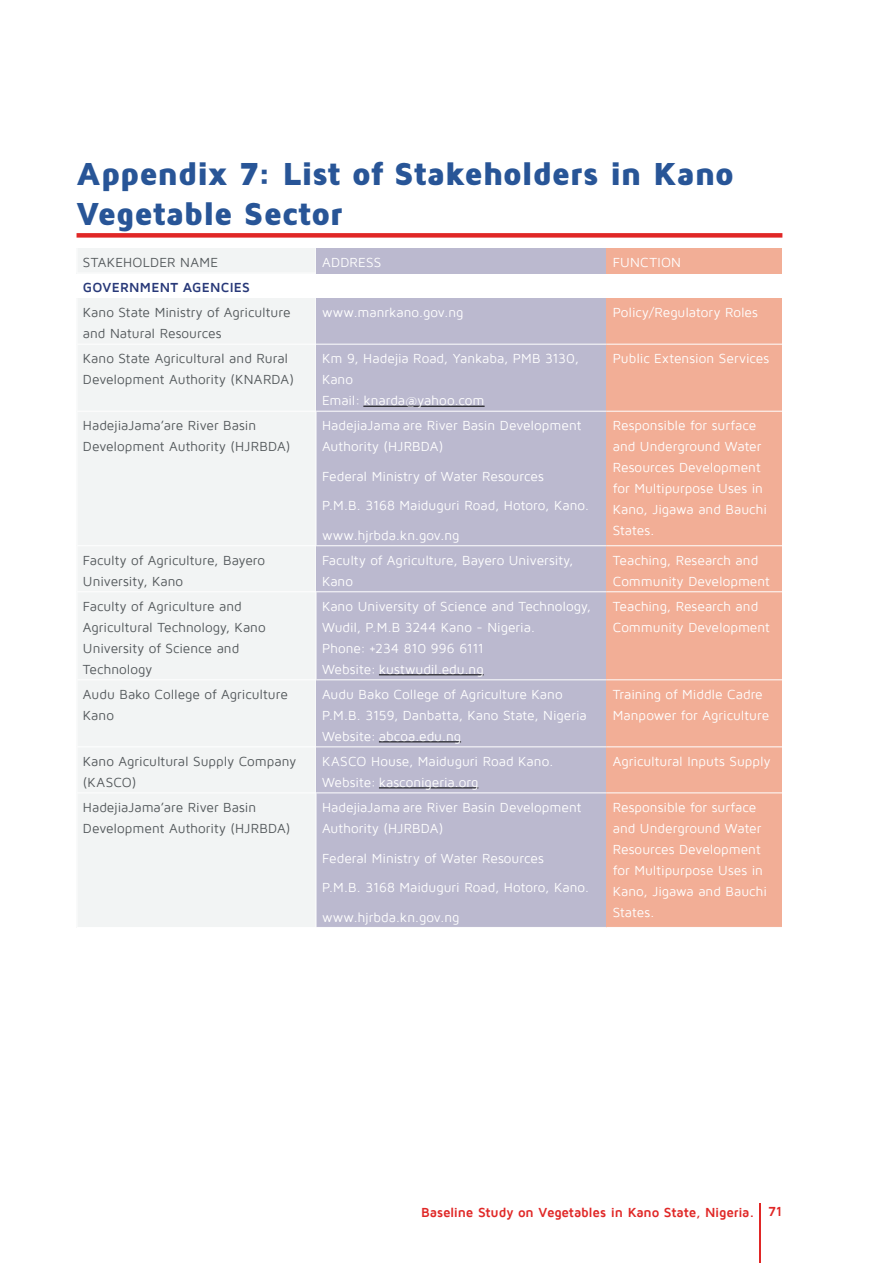
<style>
.page{position:relative;width:893px;height:1263px;background:#fff}
.page>*{position:absolute;margin:0;border:0;box-sizing:border-box;transform-origin:0 0}
.t1{font:900 33px/39.6px "Maven Pro";letter-spacing:-.015em;color:#285597}
.t2{font:13.5px/21px "Maven Pro";color:#fff}
.t3{font:13.5px/21px "Maven Pro";color:#52575a}
.t4{font:700 13.5px "Maven Pro";letter-spacing:-.015em;color:#e02726}
.t5{font:700 13.5px "Maven Pro";letter-spacing:.02em;color:#273878}
.t6{font:13.5px "Maven Pro";letter-spacing:.02em;color:#52575a}
.t7{font:13.5px "Maven Pro";letter-spacing:.02em;color:#fff}
</style>
<div class="page">
<hr style="left:759px;top:1203px;width:2px;height:60px;background:#e02726">
<div style="left:316px;top:411px;width:291px;height:135px;background:#bbb9cf"></div>
<div style="left:316px;top:592px;width:291px;height:88px;background:#bbb9cf"></div>
<div style="left:316px;top:793px;width:291px;height:134px;background:#bbb9cf"></div>
<div style="left:77px;top:233px;width:705px;height:5px;background:#e02726"></div>
<div style="left:77px;top:248px;width:239px;height:25px;background:#f2f4f4"></div>
<div style="left:77px;top:298px;width:239px;height:46px;background:#f2f4f4"></div>
<div style="left:77px;top:344px;width:239px;height:67px;background:#f2f4f4"></div>
<div style="left:77px;top:411px;width:239px;height:135px;background:#f2f4f4"></div>
<div style="left:77px;top:546px;width:239px;height:46px;background:#f2f4f4"></div>
<div style="left:77px;top:592px;width:239px;height:88px;background:#f2f4f4"></div>
<div style="left:77px;top:680px;width:239px;height:67px;background:#f2f4f4"></div>
<div style="left:77px;top:747px;width:239px;height:46px;background:#f2f4f4"></div>
<div style="left:77px;top:793px;width:239px;height:134px;background:#f2f4f4"></div>
<hr style="left:77px;top:298px;width:1px;height:46px;background:#fff">
<hr style="left:77px;top:344px;width:1px;height:67px;background:#fff">
<hr style="left:77px;top:411px;width:1px;height:135px;background:#fff">
<hr style="left:77px;top:546px;width:1px;height:46px;background:#fff">
<hr style="left:77px;top:592px;width:1px;height:88px;background:#fff">
<hr style="left:77px;top:680px;width:1px;height:67px;background:#fff">
<hr style="left:77px;top:747px;width:1px;height:46px;background:#fff">
<hr style="left:77px;top:793px;width:1px;height:134px;background:#fff">
<hr style="left:77px;top:344px;width:239px;height:1px;background:#fff">
<hr style="left:77px;top:411px;width:239px;height:1px;background:#fff">
<hr style="left:77px;top:545px;width:239px;height:1px;background:#fff">
<hr style="left:77px;top:591px;width:239px;height:1px;background:#fff">
<hr style="left:77px;top:679px;width:239px;height:1px;background:#fff">
<hr style="left:77px;top:746px;width:239px;height:1px;background:#fff">
<hr style="left:77px;top:792px;width:239px;height:1px;background:#fff">
<hr style="left:316px;top:412px;width:1px;height:133px;background:#fff">
<hr style="left:316px;top:592px;width:1px;height:87px;background:#fff">
<hr style="left:316px;top:793px;width:1px;height:134px;background:#fff">
<div style="left:316px;top:298px;width:291px;height:46px;background:#bbb9cf"></div>
<div style="left:316px;top:344px;width:291px;height:67px;background:#bbb9cf"></div>
<div style="left:316px;top:546px;width:291px;height:46px;background:#bbb9cf"></div>
<div style="left:316px;top:680px;width:291px;height:67px;background:#bbb9cf"></div>
<div style="left:316px;top:747px;width:291px;height:46px;background:#bbb9cf"></div>
<div style="left:607px;top:298px;width:175px;height:46px;background:#f2ae96"></div>
<div style="left:607px;top:344px;width:175px;height:67px;background:#f2ae96"></div>
<div style="left:607px;top:411px;width:175px;height:135px;background:#f2ae96"></div>
<div style="left:607px;top:546px;width:175px;height:46px;background:#f2ae96"></div>
<div style="left:607px;top:592px;width:175px;height:88px;background:#f2ae96"></div>
<div style="left:607px;top:680px;width:175px;height:67px;background:#f2ae96"></div>
<div style="left:607px;top:747px;width:175px;height:46px;background:#f2ae96"></div>
<div style="left:607px;top:793px;width:175px;height:134px;background:#f2ae96"></div>
<hr style="left:316px;top:344px;width:291px;height:1px;background:#fff">
<hr style="left:316px;top:411px;width:291px;height:1px;background:#fff">
<hr style="left:316px;top:545px;width:291px;height:1px;background:#fff">
<hr style="left:316px;top:591px;width:291px;height:1px;background:#fff">
<hr style="left:316px;top:679px;width:291px;height:1px;background:#fff">
<hr style="left:316px;top:746px;width:291px;height:1px;background:#fff">
<hr style="left:316px;top:792px;width:291px;height:1px;background:#fff">
<hr style="left:607px;top:344px;width:175px;height:1px;background:#fff">
<hr style="left:607px;top:411px;width:175px;height:1px;background:#fff">
<hr style="left:607px;top:545px;width:175px;height:1px;background:#fff">
<hr style="left:607px;top:591px;width:175px;height:1px;background:#fff">
<hr style="left:607px;top:679px;width:175px;height:1px;background:#fff">
<hr style="left:607px;top:746px;width:175px;height:1px;background:#fff">
<hr style="left:607px;top:792px;width:175px;height:1px;background:#fff">
<hr style="left:363px;top:406px;width:122px;height:1px;background:#000">
<hr style="left:379px;top:674px;width:105px;height:1px;background:#000">
<hr style="left:379px;top:741px;width:82px;height:1px;background:#000">
<hr style="left:379px;top:787px;width:99px;height:1px;background:#000">
<div style="left:316px;top:248px;width:291px;height:25px;background:#bbb9cf"></div>
<div style="left:607px;top:248px;width:175px;height:25px;background:#f2ae96"></div>
<h1 class="t1" style="left:77px;top:153px;width:659px">Appendix 7: List of Stakeholders in Kano<br>Vegetable Sector</h1>
<p class="t6" style="left:83px;top:255px;width:137px">STAKEHOLDER NAME</p>
<h5 class="t5" style="left:83px;top:280px;width:169px">GOVERNMENT AGENCIES</h5>
<p class="t3" style="left:83px;top:302px;width:209px">Kano State Ministry of Agriculture</p>
<p class="t3" style="left:83px;top:321px;width:207px;line-height:25px">and Natural Resources<br>Kano State Agricultural and Rural</p>
<p class="t3" style="left:83px;top:369px;width:213px">Development Authority (KNARDA)</p>
<p class="t3" style="left:83px;top:415px;width:209px">HadejiaJama’are River Basin<br>Development Authority (HJRBDA)</p>
<p class="t7" style="left:322px;top:255px;width:61px">ADDRESS</p>
<p class="t7" style="left:613px;top:255px;width:70px">FUNCTION</p>
<p class="t2" style="left:322px;top:302px;width:143px">www.manrkano.gov.ng</p>
<p class="t2" style="left:613px;top:302px;width:147px">Policy/Regulatory Roles</p>
<p class="t2" style="left:322px;top:348px;width:258px">Km 9, Hadejia Road, Yankaba, PMB 3130,<br>Kano<br>Email: knarda@yahoo.com</p>
<p class="t2" style="left:613px;top:348px;width:158px">Public Extension Services</p>
<p class="t2" style="left:322px;top:415px;width:261px">HadejiaJama are River Basin Development<br>Authority (HJRBDA)</p>
<p class="t2" style="left:322px;top:462px;width:269px;line-height:29.5px">Federal Ministry of Water Resources<br>P.M.B. 3168 Maiduguri Road, Hotoro, Kano. www.hjrbda.kn.gov.ng</p>
<p class="t2" style="left:613px;top:415px;width:156px">Responsible for surface and Underground Water<br>Resources Development for Multipurpose Uses in<br>Kano, Jigawa and Bauchi<br>States.</p>
<p class="t3" style="left:83px;top:550px;width:184px">Faculty of Agriculture, Bayero</p>
<p class="t3" style="left:83px;top:569px;width:160px;line-height:25px">University, Kano<br>Faculty of Agriculture and</p>
<p class="t3" style="left:83px;top:617px;width:184px">Agricultural Technology, Kano<br>University of Science and<br>Technology</p>
<p class="t3" style="left:83px;top:684px;width:207px">Audu Bako College of Agriculture<br>Kano</p>
<p class="t3" style="left:83px;top:751px;width:215px">Kano Agricultural Supply Company</p>
<p class="t3" style="left:83px;top:770px;width:175px;line-height:25px">(KASCO)<br>HadejiaJama’are River Basin</p>
<p class="t3" style="left:83px;top:818px;width:209px">Development Authority (HJRBDA)</p>
<p class="t2" style="left:322px;top:550px;width:253px">Faculty of Agriculture, Bayero University,<br>Kano</p>
<p class="t2" style="left:613px;top:550px;width:159px">Teaching, Research and<br>Community Development</p>
<p class="t2" style="left:322px;top:596px;width:271px">Kano University of Science and Technology,<br>Wudil, P.M.B 3244 Kano - Nigeria.<br>Phone: +234 810 996 6111<br>Website: kustwudil.edu.ng</p>
<p class="t2" style="left:613px;top:596px;width:159px">Teaching, Research and<br>Community Development</p>
<p class="t2" style="left:322px;top:684px;width:266px">Audu Bako College of Agriculture Kano<br>P.M.B. 3159, Danbatta, Kano State, Nigeria<br>Website: abcoa.edu.ng</p>
<p class="t2" style="left:613px;top:684px;width:158px">Training of Middle Cadre<br>Manpower for Agriculture</p>
<p class="t2" style="left:322px;top:751px;width:233px">KASCO House, Maiduguri Road Kano.<br>Website: kasconigeria.org</p>
<p class="t2" style="left:613px;top:751px;width:159px">Agricultural Inputs Supply</p>
<p class="t2" style="left:322px;top:797px;width:261px">HadejiaJama are River Basin Development<br>Authority (HJRBDA)</p>
<p class="t2" style="left:322px;top:843px;width:269px;line-height:29.5px">Federal Ministry of Water Resources<br>P.M.B. 3168 Maiduguri Road, Hotoro, Kano. www.hjrbda.kn.gov.ng</p>
<p class="t2" style="left:613px;top:797px;width:156px">Responsible for surface and Underground Water<br>Resources Development for Multipurpose Uses in<br>Kano, Jigawa and Bauchi<br>States.</p>
<p class="t4" style="left:421px;top:1205px;width:363px">Baseline Study on Vegetables in Kano State, Nigeria. 71</p>
</div>
